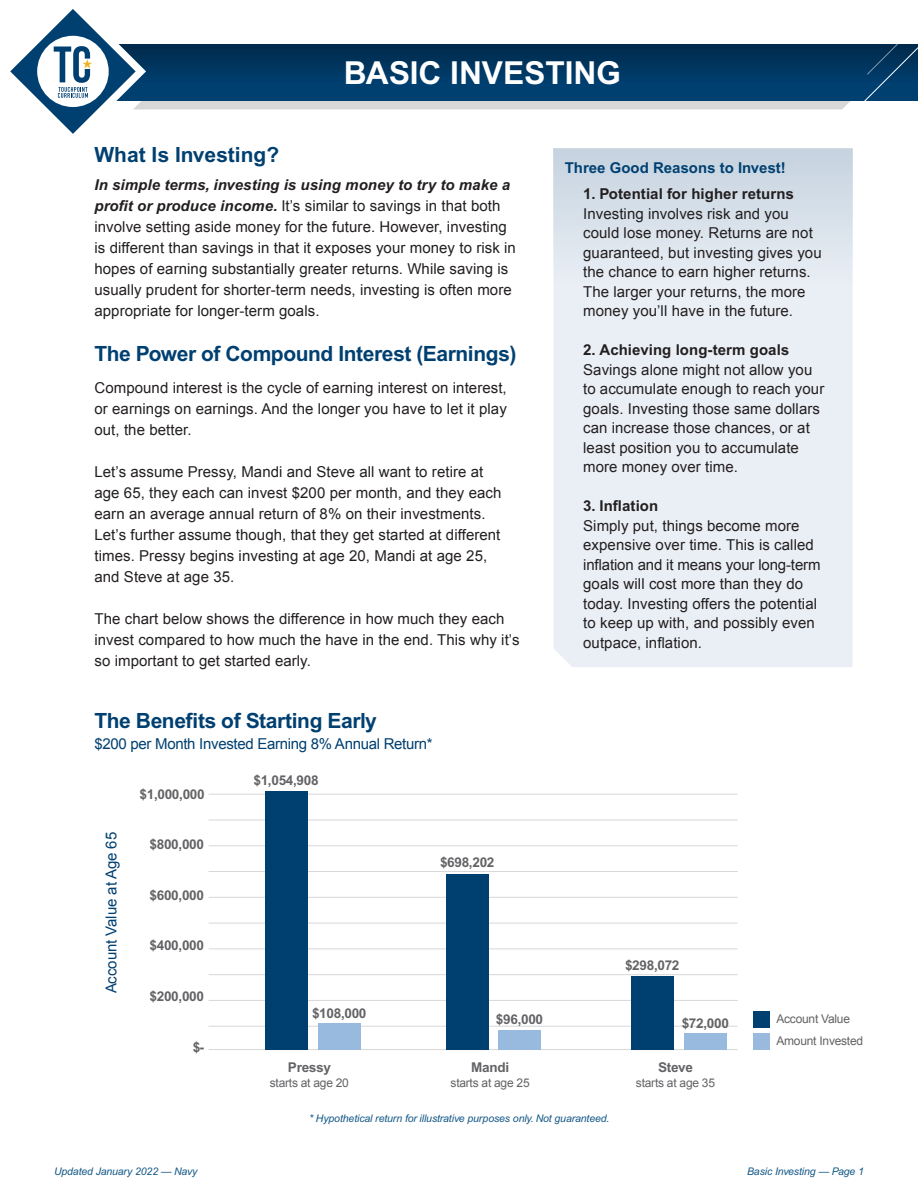
<style>
.page{position:relative;width:918px;height:1188px;background:#fff}
.page>*{position:absolute;margin:0;border:0;box-sizing:border-box;transform-origin:0 0}
.t1{font:700 31.65px "Arial";color:#fff}
.t2{font:700 21px "Arial";letter-spacing:-.02em;color:#004071}
.t3{font:700 21px "Arial";color:#004071}
.t4{font:15px/19.5px "Arial";letter-spacing:.005em;color:#231f20}
.t5{font:italic 700 15px/21px "Arial";letter-spacing:.005em;color:#231f20}
.t6{font:15px "Arial";letter-spacing:-.02em;color:#004071}
.t7{font:700 15px "Arial";letter-spacing:.005em;color:#231f20}
.t8{font:700 15px "Arial";color:#004071}
.t9{font:700 13.5px "Arial";letter-spacing:-.02em;color:#636366}
.t10{font:12px "Arial";letter-spacing:-.02em;color:#636366}
.t11{font:italic 10.5px "Arial";letter-spacing:-.01em;color:#135886}
.s1{font-weight:400;font-style:normal}
.s2{font-weight:700}
</style>
<div class="page">
<hr style="left:209px;top:1049px;width:529px;height:1px;background:#d8d8d9">
<hr style="left:209px;top:1026px;width:529px;height:1px;background:#d8d8d9">
<hr style="left:209px;top:820px;width:529px;height:1px;background:#d8d8d9">
<hr style="left:209px;top:794px;width:529px;height:1px;background:#d8d8d9">
<hr style="left:209px;top:871px;width:529px;height:1px;background:#d8d8d9">
<hr style="left:209px;top:845px;width:529px;height:1px;background:#d8d8d9">
<hr style="left:209px;top:923px;width:529px;height:1px;background:#d8d8d9">
<hr style="left:209px;top:897px;width:529px;height:1px;background:#d8d8d9">
<hr style="left:209px;top:974px;width:529px;height:1px;background:#d8d8d9">
<hr style="left:209px;top:948px;width:529px;height:1px;background:#d8d8d9">
<hr style="left:209px;top:1000px;width:529px;height:1px;background:#d8d8d9">
<svg style="left:10px;top:9px;width:908px;height:125px"></svg>
<div style="left:553px;top:148px;width:300px;height:519px;background:#eaeff5"></div>
<div style="left:554px;top:148px;width:299px;height:170px;background:linear-gradient(to bottom,#c6d3e0,#eff3f8)"></div>
<div style="left:753px;top:1012px;width:16px;height:16px;background:#004071"></div>
<div style="left:265px;top:791px;width:43px;height:259px;background:#004071"></div>
<div style="left:318px;top:1024px;width:43px;height:26px;background:#98bade"></div>
<div style="left:446px;top:874px;width:43px;height:176px;background:#004071"></div>
<div style="left:498px;top:1030px;width:43px;height:20px;background:#98bade"></div>
<div style="left:631px;top:976px;width:43px;height:74px;background:#004071"></div>
<div style="left:684px;top:1033px;width:43px;height:17px;background:#98bade"></div>
<div style="left:753px;top:1034px;width:16px;height:16px;background:#99badd"></div>
<p class="t3" style="left:94px;top:142px;width:186px">What Is Investing?</p>
<p class="t1" style="left:344px;top:54px;width:279px">BASIC INVESTING</p>
<p class="t8" style="left:565px;top:159px;width:223px">Three Good Reasons to Invest!</p>
<p class="t5" style="left:94px;top:174px;width:417px">In simple terms, investing is using money to try to make a profit or produce income. <span class="s1">It’s similar to savings in that both</span></p>
<p class="t4" style="left:94px;top:217px;width:414px">involve setting aside money for the future. However, investing</p>
<p class="t4" style="left:94px;top:238px;width:423px">is different than savings in that it exposes your money to risk in</p>
<p class="t4" style="left:94px;top:259px;width:415px">hopes of earning substantially greater returns. While saving is</p>
<p class="t4" style="left:94px;top:280px;width:419px">usually prudent for shorter-term needs, investing is often more</p>
<p class="t4" style="left:94px;top:301px;width:227px">appropriate for longer-term goals.</p>
<p class="t2" style="left:94px;top:341px;width:423px">The Power of Compound Interest (Earnings)</p>
<p class="t4" style="left:94px;top:377px;width:414px">Compound interest is the cycle of earning interest on interest,</p>
<p class="t4" style="left:94px;top:398px;width:414px">or earnings on earnings. And the longer you have to let it play</p>
<p class="t4" style="left:94px;top:419px;width:99px">out, the better.</p>
<p class="t4" style="left:94px;top:461px;width:390px">Let’s assume Pressy, Mandi and Steve all want to retire at</p>
<p class="t4" style="left:94px;top:482px;width:409px">age 65, they each can invest $200 per month, and they each</p>
<p class="t4" style="left:94px;top:503px;width:393px">earn an average annual return of 8% on their investments.</p>
<p class="t4" style="left:94px;top:524px;width:408px">Let’s further assume though, that they get started at different</p>
<p class="t4" style="left:94px;top:545px;width:394px">times. Pressy begins investing at age 20, Mandi at age 25,</p>
<p class="t4" style="left:94px;top:566px;width:141px">and Steve at age 35.</p>
<p class="t4" style="left:94px;top:608px;width:427px;line-height:21px">The chart below shows the difference in how much they each invest compared to how much the have in the end. This why it’s so important to get started early.</p>
<p class="t2" style="left:94px;top:709px;width:284px">The Benefits of Starting Early</p>
<p class="t6" style="left:94px;top:736px;width:340px">$200 per Month Invested Earning 8% Annual Return*</p>
<p class="t6" style="left:103px;top:993px;width:163px;rotate:-90deg">Account Value at Age 65</p>
<p class="t9" style="left:140px;top:786px;width:67px">$1,000,000</p>
<p class="t9" style="left:150px;top:836px;width:56px">$800,000</p>
<p class="t9" style="left:150px;top:887px;width:56px">$600,000</p>
<p class="t9" style="left:150px;top:938px;width:56px">$400,000</p>
<p class="t9" style="left:150px;top:988px;width:56px">$200,000</p>
<p class="t9" style="left:254px;top:773px;width:67px">$1,054,908</p>
<p class="t9" style="left:440px;top:855px;width:56px">$698,202</p>
<p class="t4" style="left:583px;top:184px;width:240px"><span class="s2">1. Potential for higher returns </span>Investing involves risk and you could lose money. Returns are not guaranteed, but investing gives you the chance to earn higher returns.<br>The larger your returns, the more money you’ll have in the future.</p>
<p class="t7" style="left:583px;top:341px;width:208px">2. Achieving long-term goals</p>
<p class="t4" style="left:583px;top:360px;width:243px">Savings alone might not allow you to accumulate enough to reach your goals. Investing those same dollars can increase those chances, or at least position you to accumulate more money over time.</p>
<p class="t7" style="left:583px;top:497px;width:77px">3. Inflation</p>
<p class="t4" style="left:583px;top:516px;width:239px">Simply put, things become more expensive over time. This is called inflation and it means your long-term goals will cost more than they do today. Investing offers the potential to keep up with, and possibly even outpace, inflation.</p>
<p class="t9" style="left:625px;top:957px;width:56px">$298,072</p>
<p class="t9" style="left:193px;top:1039px;width:13px">$-</p>
<p class="t9" style="left:312px;top:1005px;width:56px">$108,000</p>
<p class="t9" style="left:288px;top:1060px;width:44px">Pressy</p>
<p class="t10" style="left:270px;top:1076px;width:81px">starts at age 20</p>
<p class="t9" style="left:496px;top:1011px;width:49px">$96,000</p>
<p class="t10" style="left:776px;top:1012px;width:75px">Account Value</p>
<p class="t9" style="left:682px;top:1015px;width:49px">$72,000</p>
<p class="t9" style="left:471px;top:1060px;width:39px">Mandi</p>
<p class="t10" style="left:451px;top:1076px;width:81px">starts at age 25</p>
<p class="t9" style="left:658px;top:1060px;width:36px">Steve</p>
<p class="t10" style="left:636px;top:1076px;width:81px">starts at age 35</p>
<p class="t10" style="left:776px;top:1035px;width:88px">Amount Invested</p>
<p class="t11" style="left:309px;top:1112px;width:302px">* Hypothetical return for illustrative purposes only. Not guaranteed.</p>
<p class="t11" style="left:54px;top:1165px;width:145px">Updated January 2022 — Navy</p>
<p class="t11" style="left:747px;top:1165px;width:118px">Basic Investing — Page 1</p>
</div>
